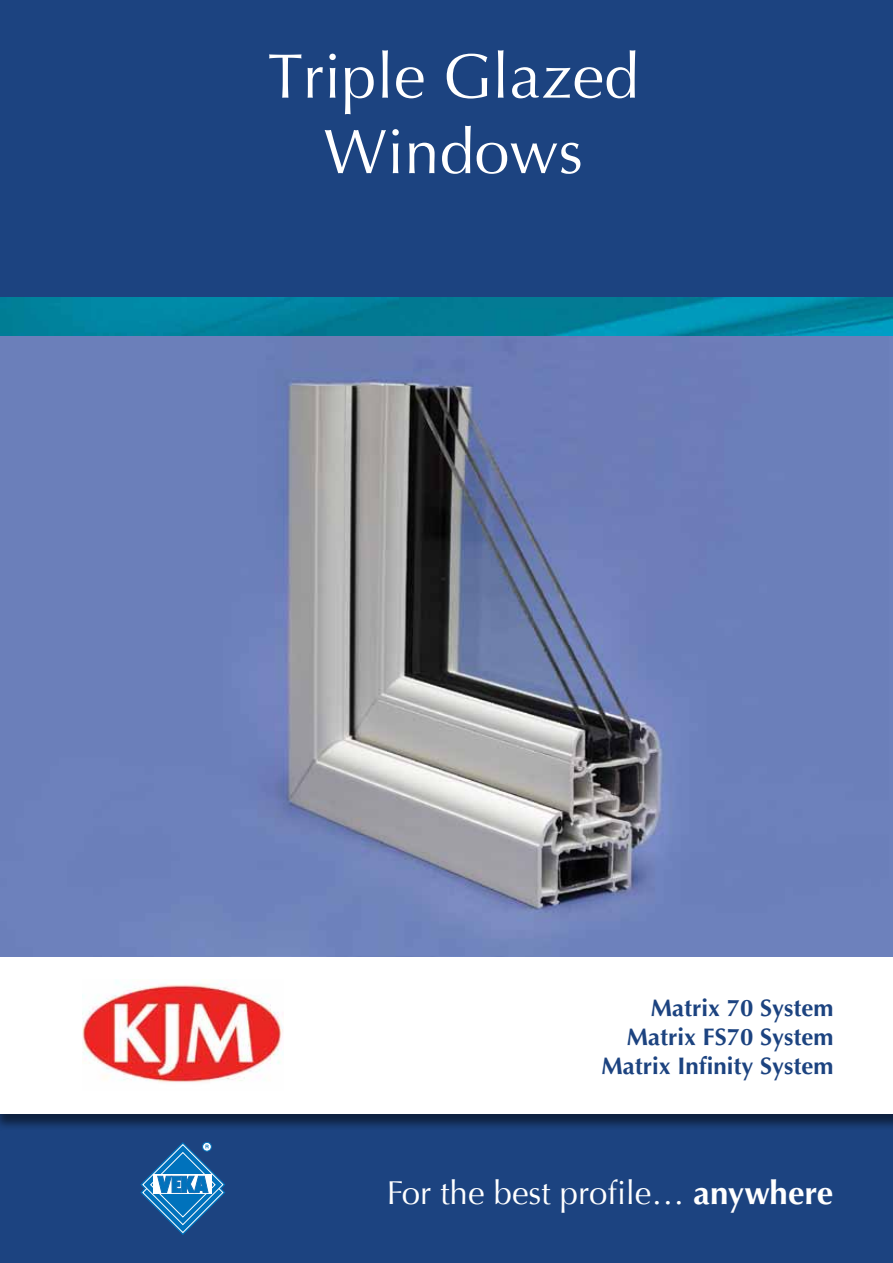
<style>
.page{position:relative;width:893px;height:1263px;background:#fff}
.page>*{position:absolute;margin:0;border:0;box-sizing:border-box;transform-origin:0 0}
.t1{font:63px/75.4px "Optima";color:#fff;text-align:center}
.t2{font:33px "Optima";color:#fff}
.t3{font:700 24px/28.8px "Optima CE";color:#1c4380;text-align:right}
.s1{font-family:"Optima CE";font-weight:700}
</style>
<div class="page">
<div style="left:0;top:956px;width:8px;height:176px;background:#6b7fba"></div>
<div style="left:0;top:1114px;width:893px;height:149px;background:#1c4380"></div>
<div style="left:0;top:957px;width:893px;height:174px;background:#000;opacity:.5"></div>
<div style="left:0;top:957px;width:893px;height:157px;background:#fff"></div>
<div style="left:0;top:0;width:893px;height:298px;background:#1c4380"></div>
<img style="left:0;top:336px;width:893px;height:620px">
<svg style="left:0;top:298px;width:893px;height:38px;background:#01839f"></svg>
<svg style="left:140px;top:1142px;width:85px;height:93px"></svg>
<img style="left:82px;top:980px;width:201px;height:102px">
<h1 class="t1" style="left:268px;top:39px;width:373px">Triple Glazed<br>Windows</h1>
<p class="t3" style="left:601px;top:993px;width:234px">Matrix 70 System<br>Matrix FS70 System<br>Matrix Infinity System</p>
<h2 class="t2" style="left:387px;top:1173px;width:448px">For the best profile… <span class="s1">anywhere</span></h2>
</div>
